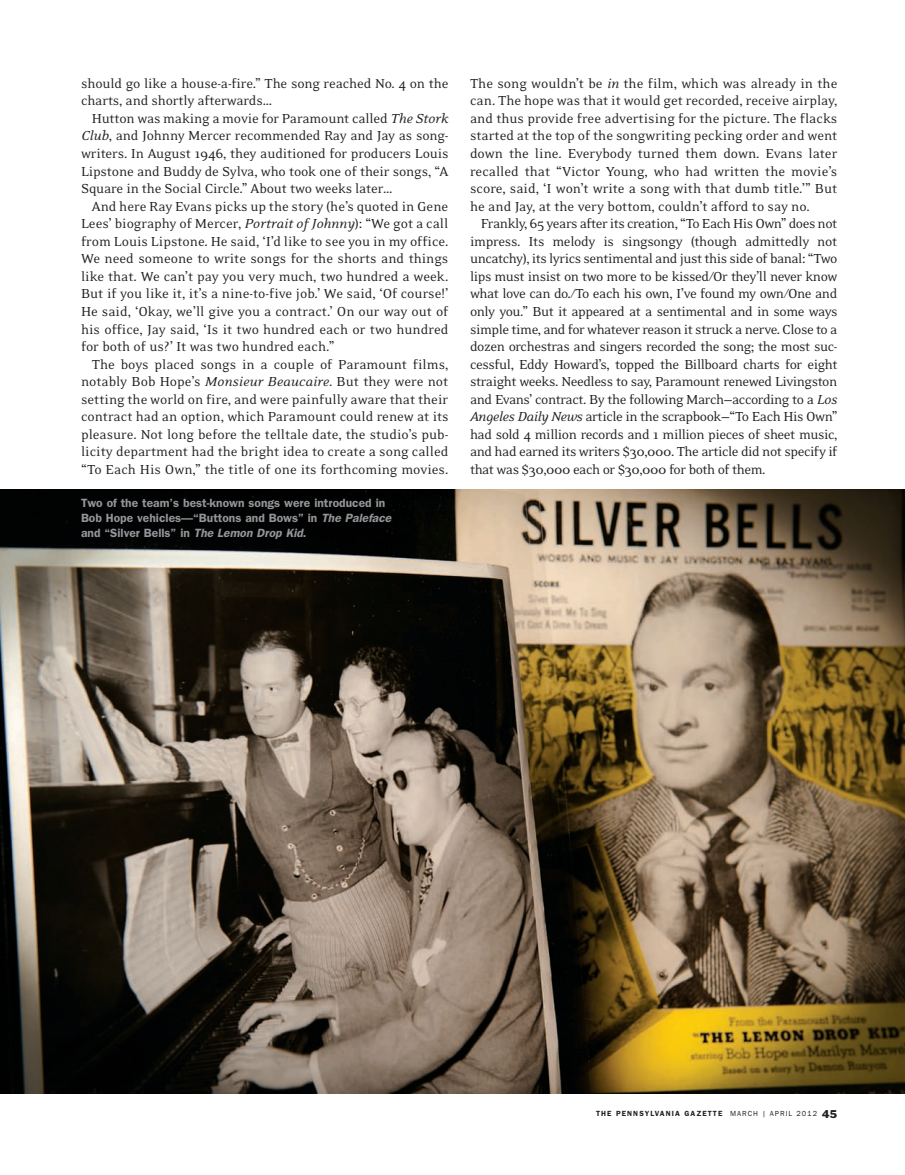
<style>
.page{position:relative;width:905px;height:1175px;background:#fff}
.page>*{position:absolute;margin:0;border:0;box-sizing:border-box;transform-origin:0 0}
.t1{font:15px/17.5px "Eidetic Neo";letter-spacing:-.01em;color:#231f20;text-align:justify}
.t2{font:600 12px/15px "Franklin Gothic";color:#939598}
.t3{font:600 7.5px "Franklin Gothic";letter-spacing:.145em;color:#231f20}
.s1{font-style:italic}
.s2{font-weight:400}
.s3{font-weight:400;font-size:10.5px}
</style>
<div class="page">
<img style="left:0;top:490px;width:904px;height:603px">
<p class="t1" style="left:81px;top:76px;width:369px">should go like a house-a-fire.” The song reached No. 4 on the charts, and shortly afterwards…</p>
<p class="t1" style="left:81px;top:111px;width:369px;text-indent:11px">Hutton was making a movie for Paramount called <span class="s1">The Stork Club</span>, and Johnny Mercer recommended Ray and Jay as song&shy;writers. In August 1946, they auditioned for producers Louis Lipstone and Buddy de Sylva, who took one of their songs, “A Square in the Social Circle.” About two weeks later…</p>
<p class="t1" style="left:81px;top:198px;width:369px;text-indent:11px">And here Ray Evans picks up the story (he’s quoted in Gene Lees’ biography of Mercer, <span class="s1">Portrait of Johnny</span>): “We got a call from Louis Lipstone. He said, ‘I’d like to see you in my office.<br>We need someone to write songs for the shorts and things like that. We can’t pay you very much, two hundred a week.<br>But if you like it, it’s a nine-to-five job.’ We said, ‘Of course!’ He said, ‘Okay, we’ll give you a contract.’ On our way out of his office, Jay said, ‘Is it two hundred each or two hundred for both of us?’ It was two hundred each.”</p>
<p class="t1" style="left:81px;top:356px;width:369px;text-indent:11px">The boys placed songs in a couple of Paramount films, notably Bob Hope’s <span class="s1">Monsieur Beaucaire</span>. But they were not setting the world on fire, and were painfully aware that their contract had an option, which Paramount could renew at its pleasure. Not long before the telltale date, the studio’s pub&shy;licity department had the bright idea to create a song called “To Each His Own,” the title of one its forthcoming movies.</p>
<p class="t2" style="left:81px;top:496px;width:312px">Two of the team’s best-known songs were introduced in<br>Bob Hope vehicles—“Buttons and Bows” in <span class="s1">The Paleface </span>and “Silver Bells” in <span class="s1">The Lemon Drop Kid</span>.</p>
<p class="t1" style="left:470px;top:76px;width:369px">The song wouldn’t be <span class="s1">in</span> the film, which was already in the can. The hope was that it would get recorded, receive airplay, and thus provide free advertising for the picture. The flacks started at the top of the songwriting pecking order and went down the line. Everybody turned them down. Evans later recalled that “Victor Young, who had written the movie’s score, said, ‘I won’t write a song with that dumb title.’” But he and Jay, at the very bottom, couldn’t afford to say no.</p>
<p class="t1" style="left:470px;top:216px;width:369px;text-indent:11px">Frankly, 65 years after its creation, “To Each His Own” does not impress. Its melody is singsongy (though admittedly not uncatchy), its lyrics sentimental and just this side of banal: “Two lips must insist on two more to be kissed/Or they’ll never know what love can do./To each his own, I’ve found my own/One and only you.” But it appeared at a sentimental and in some ways simple time, and for whatever reason it struck a nerve. Close to a dozen orchestras and singers recorded the song; the most suc&shy;cessful, Eddy Howard’s, topped the Billboard charts for eight straight weeks. Needless to say, Paramount renewed Livingston and Evans’ contract. By the following March—according to a <span class="s1">Los Angeles Daily News</span> article in the scrapbook—“To Each His Own” had sold 4 million records and 1 million pieces of sheet music, and had earned its writers $30,000. The article did not specify if that was $30,000 each or $30,000 for both of them.</p>
<p class="t3" style="left:596px;top:1110px;width:243px">THE PENNSYLVANIA GAZETTE <span class="s2">MARCH | APRIL 2012</span> <span class="s3">45</span></p>
</div>
